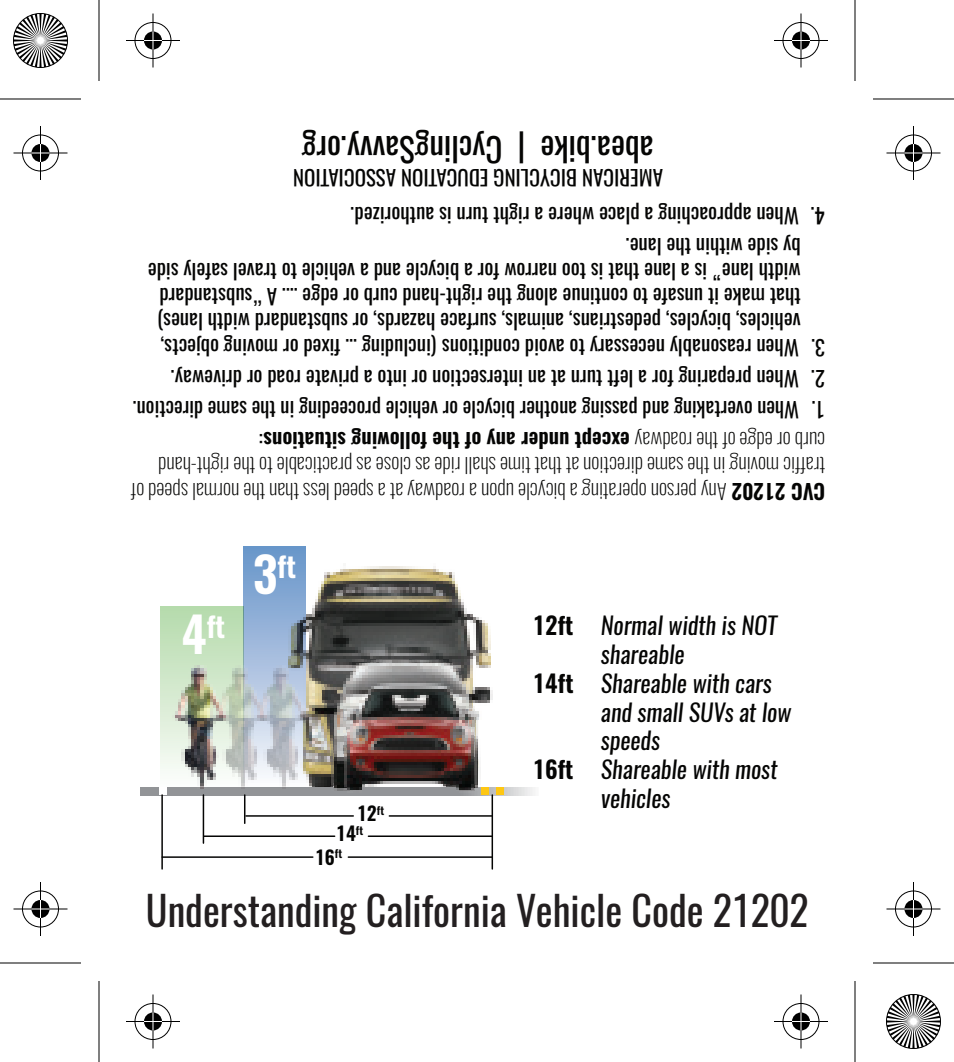
<style>
.page{position:relative;width:954px;height:1062px;background:#fff}
.page>*{position:absolute;margin:0;border:0;box-sizing:border-box;transform-origin:0 0}
.t1{font:40.2px "Oswald";color:#231f20}
.t2{font:33px "Oswald";color:#050504}
.t3{font:600 28.2px "Oswald";color:#fff}
.t4{font:italic 24px "Oswald";color:#050504}
.t5{font:21px/25.2px "Oswald";color:#050504}
.t6{font:200 21px/25.2px "Oswald";color:#050504}
.t7{font:600 19.2px/20.4px "Oswald";color:#050504}
.s1{font-weight:600}
.s2{font-weight:400}
.s3{font-size:48.6px}
.s4{font-weight:600;font-style:normal}
</style>
<div class="page">
<div style="left:161px;top:607px;width:82px;height:188px;background:linear-gradient(to bottom,#b6dbac,#fbfcfb)"></div>
<img style="left:306px;top:566px;width:184px;height:222px">
<svg style="left:140px;top:788px;width:395px;height:7px"></svg>
<hr style="left:348px;top:856px;width:144px;height:2px;background:#050504">
<hr style="left:162px;top:856px;width:151px;height:2px;background:#050504">
<hr style="left:389px;top:815px;width:103px;height:2px;background:#050504">
<hr style="left:246px;top:815px;width:107px;height:2px;background:#050504">
<hr style="left:368px;top:835px;width:124px;height:2px;background:#050504">
<hr style="left:204px;top:835px;width:131px;height:2px;background:#050504">
<svg style="left:243px;top:546px;width:63px;height:120px;background:#83a3ca"></svg>
<img style="left:319px;top:660px;width:172px;height:8px">
<img style="left:318px;top:668px;width:186px;height:140px">
<div style="left:481px;top:788px;width:8px;height:7px;background:#fec713"></div>
<div style="left:159px;top:788px;width:7px;height:7px;background:#fff"></div>
<div style="left:496px;top:788px;width:8px;height:7px;background:#fec713"></div>
<img style="left:173px;top:666px;width:40px;height:122px">
<img style="left:213px;top:666px;width:42px;height:122px">
<img style="left:255px;top:666px;width:58px;height:122px">
<hr style="left:492px;top:795px;width:1px;height:74px;background:#050504">
<hr style="left:161px;top:795px;width:2px;height:74px;background:#050504">
<hr style="left:203px;top:795px;width:1px;height:48px;background:#050504">
<svg style="left:244px;top:795px;width:1px;height:28px"></svg>
<hr style="left:0;top:98px;width:81px;height:2px;background:#000">
<hr style="left:873px;top:98px;width:81px;height:2px;background:#000">
<hr style="left:0;top:962px;width:81px;height:2px;background:#000">
<hr style="left:873px;top:962px;width:81px;height:2px;background:#000">
<hr style="left:98px;top:0;width:2px;height:81px;background:#000">
<hr style="left:98px;top:981px;width:2px;height:81px;background:#000">
<hr style="left:854px;top:0;width:2px;height:81px;background:#000">
<hr style="left:854px;top:981px;width:2px;height:81px;background:#000">
<div style="left:133px;top:21px;width:40px;height:39px;border:4px solid #fff;border-radius:50%"></div>
<hr style="left:126px;top:39px;width:54px;height:3px;background:#fff">
<hr style="left:151px;top:13px;width:4px;height:54px;background:#fff">
<div style="left:142px;top:30px;width:22px;height:21px;border:4px solid #fff;border-radius:50%"></div>
<div style="left:135px;top:22px;width:36px;height:37px;border:1px solid #000;border-radius:50%"></div>
<hr style="left:126px;top:40px;width:54px;height:1px;background:#000">
<hr style="left:152px;top:13px;width:2px;height:54px;background:#000">
<svg style="left:144px;top:31px;width:18px;height:18px"></svg>
<div style="left:781px;top:21px;width:40px;height:39px;border:4px solid #fff;border-radius:50%"></div>
<hr style="left:774px;top:39px;width:54px;height:3px;background:#fff">
<hr style="left:799px;top:13px;width:4px;height:54px;background:#fff">
<div style="left:790px;top:30px;width:22px;height:21px;border:4px solid #fff;border-radius:50%"></div>
<div style="left:783px;top:22px;width:36px;height:37px;border:1px solid #000;border-radius:50%"></div>
<hr style="left:774px;top:40px;width:54px;height:1px;background:#000">
<hr style="left:800px;top:13px;width:2px;height:54px;background:#000">
<svg style="left:792px;top:31px;width:18px;height:18px"></svg>
<div style="left:133px;top:1002px;width:40px;height:39px;border:4px solid #fff;border-radius:50%"></div>
<hr style="left:126px;top:1020px;width:54px;height:3px;background:#fff">
<hr style="left:151px;top:994px;width:4px;height:54px;background:#fff">
<div style="left:142px;top:1011px;width:22px;height:21px;border:4px solid #fff;border-radius:50%"></div>
<div style="left:135px;top:1003px;width:36px;height:37px;border:1px solid #000;border-radius:50%"></div>
<hr style="left:126px;top:1021px;width:54px;height:1px;background:#000">
<hr style="left:152px;top:994px;width:2px;height:54px;background:#000">
<svg style="left:144px;top:1012px;width:18px;height:18px"></svg>
<div style="left:781px;top:1002px;width:40px;height:39px;border:4px solid #fff;border-radius:50%"></div>
<hr style="left:774px;top:1020px;width:54px;height:3px;background:#fff">
<hr style="left:799px;top:994px;width:4px;height:54px;background:#fff">
<div style="left:790px;top:1011px;width:22px;height:21px;border:4px solid #fff;border-radius:50%"></div>
<div style="left:783px;top:1003px;width:36px;height:37px;border:1px solid #000;border-radius:50%"></div>
<hr style="left:774px;top:1021px;width:54px;height:1px;background:#000">
<hr style="left:800px;top:994px;width:2px;height:54px;background:#000">
<svg style="left:792px;top:1012px;width:18px;height:18px"></svg>
<div style="left:21px;top:133px;width:39px;height:40px;border:4px solid #fff;border-radius:50%"></div>
<hr style="left:14px;top:151px;width:54px;height:4px;background:#fff">
<hr style="left:39px;top:126px;width:3px;height:54px;background:#fff">
<div style="left:30px;top:142px;width:21px;height:22px;border:4px solid #fff;border-radius:50%"></div>
<div style="left:22px;top:135px;width:37px;height:36px;border:1px solid #000;border-radius:50%"></div>
<hr style="left:14px;top:152px;width:54px;height:2px;background:#000">
<hr style="left:40px;top:126px;width:1px;height:54px;background:#000">
<svg style="left:32px;top:144px;width:18px;height:18px"></svg>
<div style="left:21px;top:889px;width:39px;height:40px;border:4px solid #fff;border-radius:50%"></div>
<hr style="left:14px;top:907px;width:54px;height:4px;background:#fff">
<hr style="left:39px;top:882px;width:3px;height:54px;background:#fff">
<div style="left:30px;top:898px;width:21px;height:22px;border:4px solid #fff;border-radius:50%"></div>
<div style="left:22px;top:891px;width:37px;height:36px;border:1px solid #000;border-radius:50%"></div>
<hr style="left:14px;top:908px;width:54px;height:2px;background:#000">
<hr style="left:40px;top:882px;width:1px;height:54px;background:#000">
<svg style="left:32px;top:900px;width:18px;height:18px"></svg>
<div style="left:894px;top:133px;width:39px;height:40px;border:4px solid #fff;border-radius:50%"></div>
<hr style="left:887px;top:151px;width:54px;height:4px;background:#fff">
<hr style="left:912px;top:126px;width:3px;height:54px;background:#fff">
<div style="left:903px;top:142px;width:21px;height:22px;border:4px solid #fff;border-radius:50%"></div>
<div style="left:895px;top:135px;width:37px;height:36px;border:1px solid #000;border-radius:50%"></div>
<hr style="left:887px;top:152px;width:54px;height:2px;background:#000">
<hr style="left:913px;top:126px;width:1px;height:54px;background:#000">
<svg style="left:905px;top:144px;width:18px;height:18px"></svg>
<div style="left:894px;top:889px;width:39px;height:40px;border:4px solid #fff;border-radius:50%"></div>
<hr style="left:887px;top:907px;width:54px;height:4px;background:#fff">
<hr style="left:912px;top:882px;width:3px;height:54px;background:#fff">
<div style="left:903px;top:898px;width:21px;height:22px;border:4px solid #fff;border-radius:50%"></div>
<div style="left:895px;top:891px;width:37px;height:36px;border:1px solid #000;border-radius:50%"></div>
<hr style="left:887px;top:908px;width:54px;height:2px;background:#000">
<hr style="left:913px;top:882px;width:1px;height:54px;background:#000">
<svg style="left:905px;top:900px;width:18px;height:18px"></svg>
<svg style="left:13px;top:13px;width:55px;height:55px"></svg>
<svg style="left:886px;top:994px;width:55px;height:55px"></svg>
<h2 class="t2" style="left:654px;top:164px;width:353px;rotate:-180deg">abea.bike | CyclingSavvy.org</h2>
<p class="t5" style="left:663px;top:232px;width:371px;line-height:37.2px;text-indent:-162px;rotate:-180deg">4. When approaching a place where a right turn is authorized.<br>AMERICAN BICYCLING EDUCATION ASSOCIATION</p>
<p class="t5" style="left:801px;top:358px;width:654px;text-indent:-24px;rotate:-180deg">3. When reasonably necessary to avoid conditions (including … fixed or moving objects, vehicles, bicycles, pedestrians, animals, surface hazards, or substandard width lanes) that make it unsafe to continue along the right-hand curb or edge …. A “substandard width lane” is a lane that is too narrow for a bicycle and a vehicle to travel safely side by side within the lane.</p>
<p class="t5" style="left:825px;top:389px;width:656px;rotate:-180deg">2. When preparing for a left turn at an intersection or into a private road or driveway.</p>
<p class="t5" style="left:825px;top:420px;width:694px;rotate:-180deg">1. When overtaking and passing another bicycle or vehicle proceeding in the same direction.</p>
<p class="t6" style="left:825px;top:502px;width:696px;rotate:-180deg"><span class="s1">CVC 21202</span> Any person operating a bicycle upon a roadway at a speed less than the normal speed of traffic moving in the same direction at that time shall ride as close as practicable to the right-hand curb or edge of the roadway <span class="s1">except under any of the following situations</span><span class="s2">:</span></p>
<h3 class="t3" style="left:181px;top:615px;width:46px"><span class="s3">4</span>ft</h3>
<h3 class="t3" style="left:253px;top:554px;width:45px"><span class="s3">3</span>ft</h3>
<p class="t7" style="left:336px;top:805px;width:49px;text-indent:21px">12<sup>ft<br></sup>14<sup>ft</sup></p>
<p class="t7" style="left:315px;top:849px;width:29px">16<sup>ft</sup></p>
<p class="t4" style="left:533px;top:616px;width:245px"><span class="s4">12ft</span> Normal width is NOT</p>
<p class="t4" style="left:601px;top:644px;width:85px">shareable</p>
<p class="t4" style="left:533px;top:673px;width:240px"><span class="s4">14ft</span> Shareable with cars</p>
<p class="t4" style="left:601px;top:702px;width:192px">and small SUVs at low</p>
<p class="t4" style="left:601px;top:731px;width:61px">speeds</p>
<p class="t4" style="left:533px;top:760px;width:246px"><span class="s4">16ft</span> Shareable with most</p>
<p class="t4" style="left:601px;top:788px;width:71px">vehicles</p>
<h1 class="t1" style="left:146px;top:893px;width:664px">Understanding California Vehicle Code 21202</h1>
</div>
